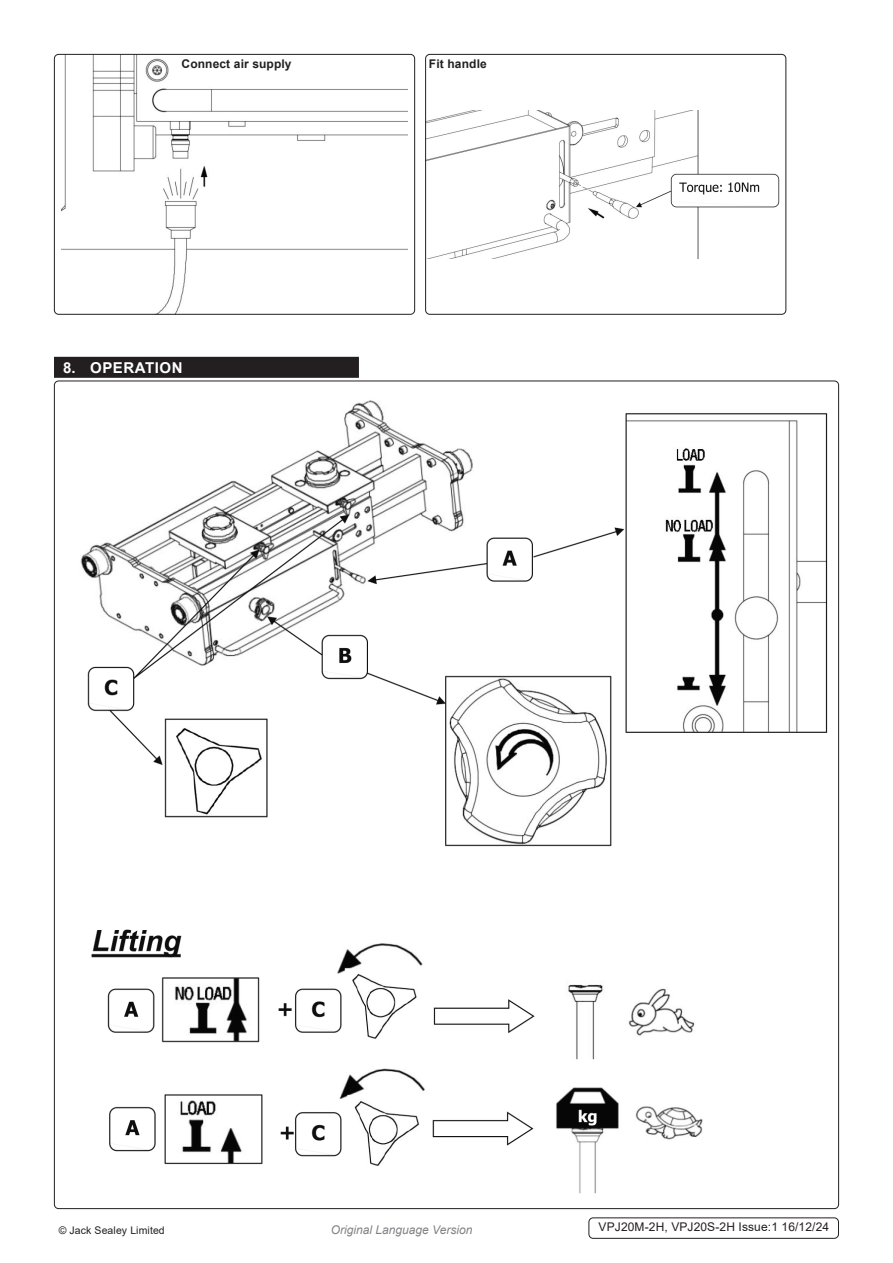
<style>
.page{position:relative;width:893px;height:1263px;background:#fff}
.page>*{position:absolute;margin:0;border:0;box-sizing:border-box;transform-origin:0 0}
.t1{font:700 15px "Arial";letter-spacing:.035em;color:#fff}
.Body__Footer{font:12px "Arial";letter-spacing:.01em;color:#231f20}
.Body{font:700 12px "Arial";letter-spacing:.01em;color:#231f20}
.t2{font:italic 12px "Arial";color:#808285}
.Body__Justified__7pt{font:10.5px "Arial";letter-spacing:.01em;color:#231f20}
</style>
<div class="page">
<div style="left:54px;top:357px;width:305px;height:21px;background:#231f20"></div>
<img style="left:61px;top:56px;width:347px;height:257px">
<div style="left:54px;top:54px;width:361px;height:261px;border:1px solid #231f20;border-radius:4px"></div>
<img style="left:427px;top:110px;width:353px;height:148px">
<div style="left:425px;top:54px;width:361px;height:261px;border:1px solid #231f20;border-radius:4px"></div>
<img style="left:80px;top:400px;width:748px;height:794px">
<div style="left:588px;top:1217px;width:251px;height:22px;border:1px solid #231f20;border-radius:4px"></div>
<p class="Body" style="left:181px;top:56px;width:112px">Connect air supply</p>
<p class="Body" style="left:429px;top:56px;width:59px">Fit handle</p>
<p class="t1" style="left:63px;top:357px;width:121px">8. OPERATION</p>
<p class="Body__Justified__7pt" style="left:59px;top:1223px;width:108px">© Jack Sealey Limited</p>
<p class="t2" style="left:331px;top:1222px;width:143px">Original Language Version</p>
<p class="Body__Footer" style="left:598px;top:1219px;width:232px">VPJ20M-2H, VPJ20S-2H Issue:1 16/12/24</p>
</div>
